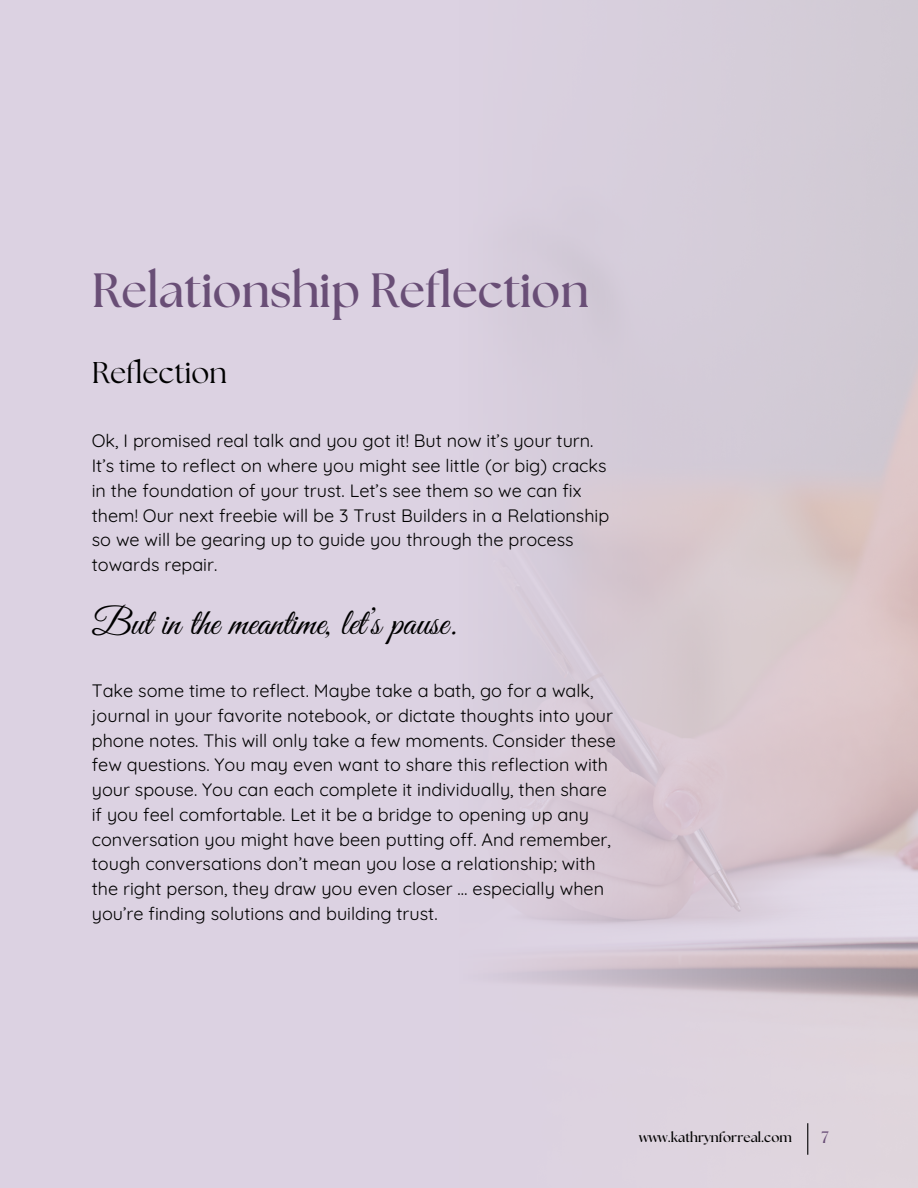
<style>
.page{position:relative;width:918px;height:1188px;background:#dcd2e2}
.page>*{position:absolute;margin:0;border:0;box-sizing:border-box;transform-origin:0 0}
.t1{font:700 48px "The Seasons";color:#694e76}
.t2{font:37.5px "Great Vibes";color:#000}
.t3{font:30px "The Seasons";color:#000}
.t4{font:18px/24.8px "Quicksand";color:#000}
.t5{font:700 16.5px "The Seasons";color:#694e76}
.t6{font:700 13.5px "The Seasons";color:#000}
</style>
<div class="page">
<svg style="left:512px;top:0;width:406px;height:1155px;fill:#d7cbd7"></svg>
<hr style="left:807px;top:1123px;width:1px;height:32px;background:#000">
<p class="t1" style="left:92px;top:269px;width:499px">Relationship Reflection</p>
<p class="t3" style="left:92px;top:359px;width:137px">Reflection</p>
<p class="t4" style="left:92px;top:428px;width:519px">Ok, I promised real talk and you got it! But now it’s your turn.<br>It’s time to reflect on where you might see little (or big) cracks in the foundation of your trust. Let’s see them so we can fix them! Our next freebie will be 3 Trust Builders in a Relationship so we will be gearing up to guide you through the process towards repair.</p>
<p class="t2" style="left:92px;top:602px;width:366px">But in the meantime, let’s pause.</p>
<p class="t4" style="left:92px;top:678px;width:526px">Take some time to reflect. Maybe take a bath, go for a walk, journal in your favorite notebook, or dictate thoughts into your phone notes. This will only take a few moments. Consider these few questions. You may even want to share this reflection with your spouse. You can each complete it individually, then share if you feel comfortable. Let it be a bridge to opening up any conversation you might have been putting off. And remember, tough conversations don’t mean you lose a relationship; with the right person, they draw you even closer … especially when you’re finding solutions and building trust.</p>
<p class="t6" style="left:639px;top:1131px;width:154px">www.kathrynforreal.com</p>
<p class="t5" style="left:822px;top:1130px;width:8px">7</p>
</div>
